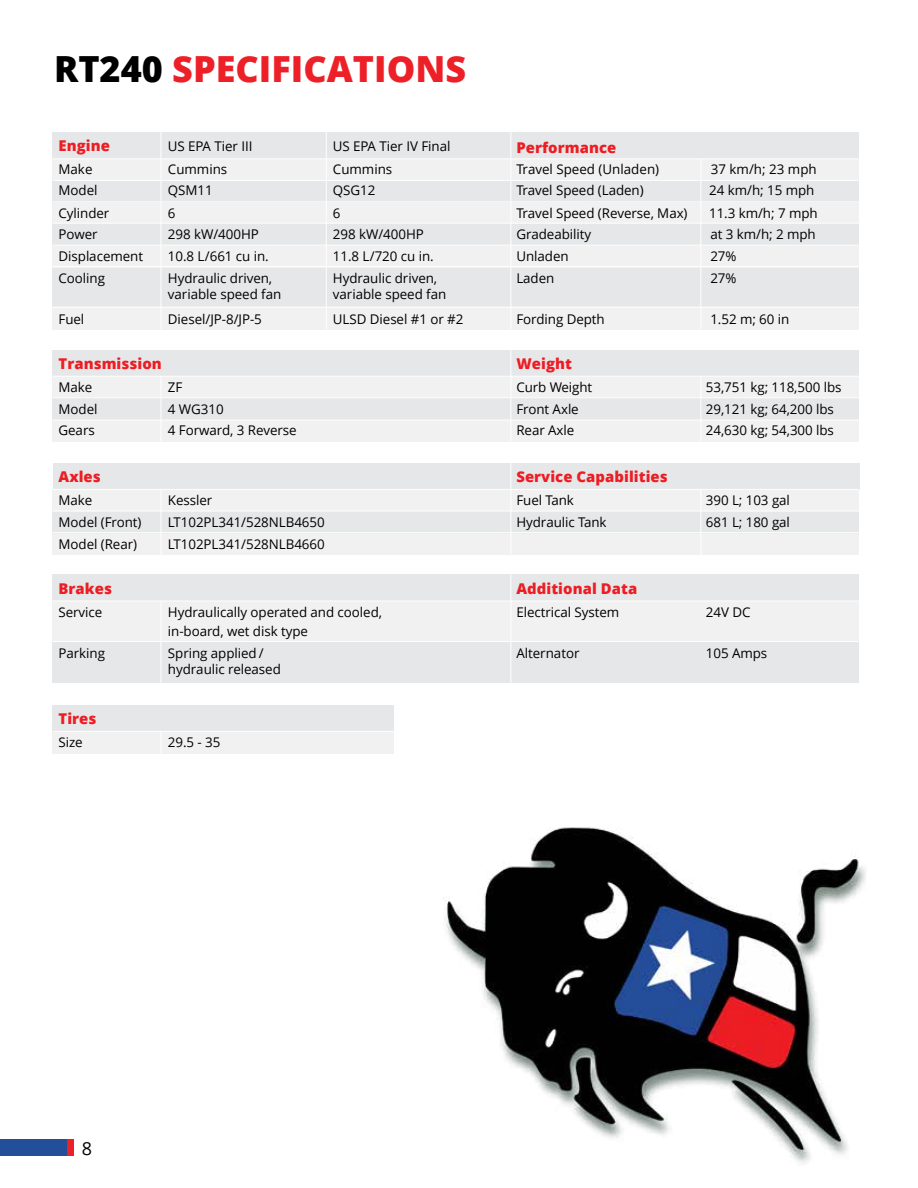
<style>
.page{position:relative;width:918px;height:1188px;background:#fff}
.page>*{position:absolute;margin:0;border:0;box-sizing:border-box;transform-origin:0 0}
.t1{font:800 36px "Open Sans";color:#ed2027}
.t2{font:18px "Open Sans";color:#000}
.t3{font:800 14.85px "Open Sans";letter-spacing:.005em;color:#ed1d24}
.t4{font:13.35px/16px "Open Sans";letter-spacing:-.005em;color:#000}
.s1{color:#000}
</style>
<div class="page">
<div style="left:0;top:1140px;width:68px;height:16px;background:#234e9a"></div>
<div style="left:68px;top:1140px;width:6px;height:16px;background:#ed2027"></div>
<div style="left:53px;top:267px;width:806px;height:42px;background:#e6e7e8"></div>
<div style="left:53px;top:158px;width:806px;height:22px;background:#f1f1f2"></div>
<div style="left:53px;top:202px;width:806px;height:22px;background:#f1f1f2"></div>
<div style="left:53px;top:245px;width:806px;height:22px;background:#f1f1f2"></div>
<div style="left:53px;top:307px;width:806px;height:22px;background:#f1f1f2"></div>
<div style="left:53px;top:180px;width:806px;height:23px;background:#e6e7e8"></div>
<div style="left:53px;top:223px;width:806px;height:23px;background:#e6e7e8"></div>
<div style="left:53px;top:132px;width:806px;height:27px;background:#e6e7e8"></div>
<hr style="left:53px;top:158px;width:806px;height:1px;background:#fff">
<hr style="left:53px;top:180px;width:806px;height:1px;background:#fff">
<hr style="left:53px;top:202px;width:806px;height:1px;background:#fff">
<hr style="left:53px;top:223px;width:806px;height:1px;background:#fff">
<hr style="left:53px;top:245px;width:806px;height:1px;background:#fff">
<hr style="left:53px;top:266px;width:806px;height:1px;background:#fff">
<hr style="left:53px;top:307px;width:806px;height:1px;background:#fff">
<hr style="left:326px;top:132px;width:1px;height:197px;background:#fff">
<hr style="left:161px;top:132px;width:1px;height:197px;background:#fff">
<hr style="left:511px;top:132px;width:1px;height:197px;background:#fff">
<hr style="left:701px;top:159px;width:1px;height:170px;background:#fff">
<div style="left:53px;top:731px;width:341px;height:23px;background:#f1f1f2"></div>
<div style="left:53px;top:705px;width:341px;height:26px;background:#e6e7e8"></div>
<hr style="left:53px;top:731px;width:341px;height:1px;background:#fff">
<div style="left:53px;top:601px;width:806px;height:42px;background:#f1f1f2"></div>
<div style="left:53px;top:642px;width:806px;height:41px;background:#e6e7e8"></div>
<div style="left:52px;top:575px;width:806px;height:26px;background:#e6e7e8"></div>
<hr style="left:53px;top:601px;width:806px;height:1px;background:#fff">
<hr style="left:53px;top:641px;width:806px;height:1px;background:#fff">
<hr style="left:161px;top:602px;width:1px;height:81px;background:#fff">
<hr style="left:511px;top:575px;width:1px;height:110px;background:#fff">
<div style="left:53px;top:376px;width:806px;height:23px;background:#f1f1f2"></div>
<div style="left:53px;top:419px;width:806px;height:22px;background:#f1f1f2"></div>
<div style="left:53px;top:398px;width:806px;height:22px;background:#e6e7e8"></div>
<div style="left:53px;top:350px;width:806px;height:26px;background:#e6e7e8"></div>
<hr style="left:53px;top:376px;width:806px;height:1px;background:#fff">
<hr style="left:53px;top:397px;width:806px;height:1px;background:#fff">
<hr style="left:53px;top:420px;width:806px;height:1px;background:#fff">
<hr style="left:161px;top:377px;width:1px;height:64px;background:#fff">
<hr style="left:511px;top:350px;width:1px;height:91px;background:#fff">
<hr style="left:701px;top:376px;width:1px;height:65px;background:#fff">
<div style="left:53px;top:490px;width:806px;height:22px;background:#f1f1f2"></div>
<div style="left:53px;top:533px;width:806px;height:22px;background:#f1f1f2"></div>
<div style="left:53px;top:511px;width:806px;height:22px;background:#e6e7e8"></div>
<div style="left:53px;top:463px;width:806px;height:26px;background:#e6e7e8"></div>
<hr style="left:53px;top:511px;width:806px;height:1px;background:#fff">
<hr style="left:53px;top:532px;width:806px;height:1px;background:#fff">
<hr style="left:511px;top:463px;width:1px;height:91px;background:#fff">
<hr style="left:701px;top:489px;width:1px;height:66px;background:#fff">
<hr style="left:161px;top:489px;width:1px;height:66px;background:#fff">
<img style="left:444px;top:827px;width:422px;height:337px">
<h1 class="t1" style="left:54px;top:41px;width:414px"><span class="s1">RT240</span> SPECIFICATIONS</h1>
<p class="t3" style="left:59px;top:134px;width:53px">Engine</p>
<p class="t3" style="left:516px;top:136px;width:102px">Performance</p>
<p class="t4" style="left:59px;top:161px;width:36px">Make</p>
<p class="t4" style="left:168px;top:161px;width:61px">Cummins</p>
<p class="t4" style="left:333px;top:161px;width:61px">Cummins</p>
<p class="t4" style="left:516px;top:161px;width:144px">Travel Speed (Unladen)</p>
<p class="t4" style="left:711px;top:161px;width:107px">37 km/h; 23 mph</p>
<p class="t4" style="left:58px;top:182px;width:41px">Model</p>
<p class="t4" style="left:168px;top:182px;width:46px">QSM11</p>
<p class="t4" style="left:333px;top:182px;width:44px">QSG12</p>
<p class="t4" style="left:168px;top:138px;width:86px">US EPA Tier III</p>
<p class="t4" style="left:333px;top:138px;width:119px">US EPA Tier IV Final</p>
<p class="t4" style="left:516px;top:182px;width:129px">Travel Speed (Laden)</p>
<p class="t4" style="left:709px;top:182px;width:107px">24 km/h; 15 mph</p>
<p class="t4" style="left:59px;top:205px;width:52px">Cylinder</p>
<p class="t4" style="left:168px;top:205px;width:9px">6</p>
<p class="t4" style="left:333px;top:205px;width:9px">6</p>
<p class="t4" style="left:516px;top:205px;width:173px">Travel Speed (Reverse, Max)</p>
<p class="t4" style="left:709px;top:205px;width:110px">11.3 km/h; 7 mph</p>
<p class="t4" style="left:59px;top:226px;width:41px">Power</p>
<p class="t4" style="left:168px;top:226px;width:92px">298 kW/400HP</p>
<p class="t4" style="left:333px;top:226px;width:92px">298 kW/400HP</p>
<p class="t4" style="left:516px;top:226px;width:76px">Gradeability</p>
<p class="t4" style="left:710px;top:226px;width:107px">at 3 km/h; 2 mph</p>
<p class="t4" style="left:59px;top:247px;width:86px">Displacement</p>
<p class="t4" style="left:168px;top:247px;width:102px">10.8 L/661 cu in.</p>
<p class="t4" style="left:333px;top:247px;width:102px">11.8 L/720 cu in.</p>
<p class="t4" style="left:516px;top:247px;width:54px">Unladen</p>
<p class="t4" style="left:710px;top:247px;width:28px">27%</p>
<p class="t4" style="left:59px;top:269px;width:48px">Cooling</p>
<p class="t4" style="left:168px;top:269px;width:115px">Hydraulic driven, variable speed fan</p>
<p class="t4" style="left:333px;top:269px;width:115px">Hydraulic driven, variable speed fan</p>
<p class="t4" style="left:516px;top:269px;width:40px">Laden</p>
<p class="t4" style="left:710px;top:269px;width:28px">27%</p>
<p class="t4" style="left:59px;top:310px;width:27px">Fuel</p>
<p class="t4" style="left:168px;top:310px;width:95px">Diesel/JP-8/JP-5</p>
<p class="t4" style="left:333px;top:310px;width:132px">ULSD Diesel #1 or #2</p>
<p class="t4" style="left:516px;top:310px;width:90px">Fording Depth</p>
<p class="t4" style="left:710px;top:310px;width:81px">1.52 m; 60 in</p>
<p class="t3" style="left:59px;top:353px;width:105px">Transmission</p>
<p class="t3" style="left:516px;top:353px;width:57px">Weight</p>
<p class="t4" style="left:59px;top:379px;width:35px">Make</p>
<p class="t4" style="left:168px;top:379px;width:16px">ZF</p>
<p class="t4" style="left:516px;top:379px;width:77px">Curb Weight</p>
<p class="t4" style="left:706px;top:379px;width:137px">53,751 kg; 118,500 lbs</p>
<p class="t4" style="left:59px;top:400px;width:40px">Model</p>
<p class="t4" style="left:168px;top:400px;width:57px">4 WG310</p>
<p class="t4" style="left:516px;top:400px;width:64px">Front Axle</p>
<p class="t4" style="left:706px;top:400px;width:130px">29,121 kg; 64,200 lbs</p>
<p class="t4" style="left:59px;top:422px;width:38px">Gears</p>
<p class="t4" style="left:168px;top:422px;width:130px">4 Forward, 3 Reverse</p>
<p class="t4" style="left:516px;top:422px;width:59px">Rear Axle</p>
<p class="t4" style="left:706px;top:422px;width:130px">24,630 kg; 54,300 lbs</p>
<p class="t3" style="left:59px;top:466px;width:44px">Axles</p>
<p class="t3" style="left:516px;top:466px;width:153px">Service Capabilities</p>
<p class="t4" style="left:59px;top:492px;width:35px">Make</p>
<p class="t4" style="left:168px;top:492px;width:46px">Kessler</p>
<p class="t4" style="left:516px;top:492px;width:59px">Fuel Tank</p>
<p class="t4" style="left:706px;top:492px;width:86px">390 L; 103 gal</p>
<p class="t4" style="left:59px;top:514px;width:84px">Model (Front)</p>
<p class="t4" style="left:168px;top:514px;width:158px">LT102PL341/528NLB4650</p>
<p class="t4" style="left:516px;top:514px;width:92px">Hydraulic Tank</p>
<p class="t4" style="left:706px;top:514px;width:86px">681 L; 180 gal</p>
<p class="t4" style="left:59px;top:535px;width:80px">Model (Rear)</p>
<p class="t4" style="left:168px;top:535px;width:158px">LT102PL341/528NLB4660</p>
<p class="t3" style="left:59px;top:578px;width:55px">Brakes</p>
<p class="t3" style="left:516px;top:578px;width:122px">Additional Data</p>
<p class="t4" style="left:59px;top:604px;width:45px">Service</p>
<p class="t4" style="left:168px;top:602px;width:216px;line-height:19.4px">Hydraulically operated and cooled, in-board, wet disk type</p>
<p class="t4" style="left:516px;top:604px;width:105px">Electrical System</p>
<p class="t4" style="left:706px;top:604px;width:46px">24V DC</p>
<p class="t4" style="left:59px;top:645px;width:48px">Parking</p>
<p class="t4" style="left:168px;top:645px;width:114px">Spring applied / hydraulic released</p>
<p class="t4" style="left:516px;top:645px;width:65px">Alternator</p>
<p class="t4" style="left:706px;top:645px;width:63px">105 Amps</p>
<p class="t3" style="left:59px;top:707px;width:39px">Tires</p>
<p class="t4" style="left:59px;top:734px;width:26px">Size</p>
<p class="t4" style="left:168px;top:734px;width:54px">29.5 - 35</p>
<h2 class="t2" style="left:82px;top:1136px;width:12px">8</h2>
</div>
